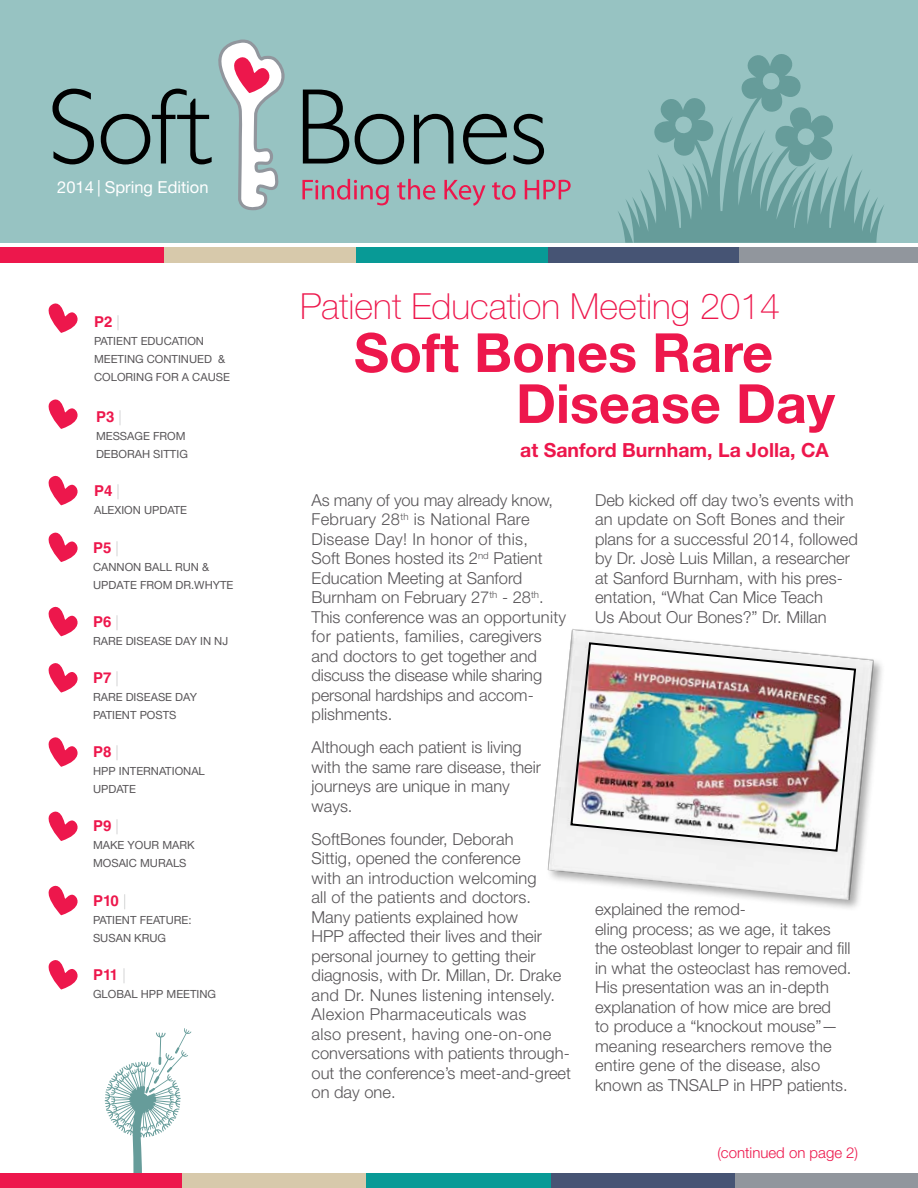
<style>
.page{position:relative;width:918px;height:1188px;background:#fff}
.page>*{position:absolute;margin:0;border:0;box-sizing:border-box;transform-origin:0 0}
.t1{font:700 54px/51px "Helvetica Neue LT Std";color:#ed174c}
.t2{font:100 36px "Helvetica Neue LT Std";color:#ed174c}
.t3{font:700 19.5px "Helvetica Neue LT Std";color:#ed174c}
.t4{font:300 16.5px/19.5px "Helvetica Neue LT Std";color:#585558}
.t5{font:16.5px "Helvetica Neue LT Std";color:#fff}
.t6{font:700 15px "Helvetica LT Std";color:#ed174c}
.t7{font:300 15px "Helvetica Neue LT Std";color:#ed174c}
.t8{font:11.25px/18px "Helvetica Neue LT Std";color:#585558}
.s1{font-family:"Helvetica Neue";font-weight:200;color:#808285}
</style>
<div class="page">
<svg style="left:105px;top:1028px;width:86px;height:145px"></svg>
<div style="left:0;top:1173px;width:183px;height:15px;background:#ed174c"></div>
<div style="left:183px;top:1173px;width:184px;height:15px;background:#d7c9ab"></div>
<div style="left:367px;top:1173px;width:184px;height:15px;background:#089a96"></div>
<div style="left:551px;top:1173px;width:184px;height:15px;background:#465474"></div>
<div style="left:735px;top:1173px;width:183px;height:15px;background:#91969d"></div>
<div style="left:0;top:0;width:918px;height:243px;background:#97c3c2"></div>
<svg style="left:302px;top:179px;width:87px;height:26px"></svg>
<svg style="left:397px;top:179px;width:38px;height:21px"></svg>
<svg style="left:444px;top:180px;width:42px;height:26px"></svg>
<svg style="left:492px;top:182px;width:24px;height:18px"></svg>
<svg style="left:525px;top:180px;width:46px;height:19px"></svg>
<svg style="left:53px;top:89px;width:41px;height:75px"></svg>
<svg style="left:101px;top:40px;width:184px;height:170px"></svg>
<svg style="left:303px;top:90px;width:46px;height:73px"></svg>
<svg style="left:355px;top:114px;width:49px;height:50px"></svg>
<svg style="left:414px;top:114px;width:39px;height:49px"></svg>
<svg style="left:463px;top:114px;width:44px;height:50px"></svg>
<svg style="left:513px;top:114px;width:31px;height:50px"></svg>
<div style="left:0;top:247px;width:164px;height:16px;background:#ed174c"></div>
<div style="left:164px;top:247px;width:192px;height:16px;background:#d7c9ab"></div>
<div style="left:356px;top:247px;width:192px;height:16px;background:#089a96"></div>
<div style="left:548px;top:247px;width:192px;height:16px;background:#465474"></div>
<div style="left:740px;top:247px;width:178px;height:16px;background:#91969d"></div>
<svg style="left:626px;top:54px;width:258px;height:189px"></svg>
<svg style="left:797px;top:127px;width:18px;height:19px"></svg>
<svg style="left:762px;top:72px;width:19px;height:19px"></svg>
<svg style="left:674px;top:116px;width:19px;height:18px"></svg>
<svg style="left:618px;top:210px;width:15px;height:33px"></svg>
<svg style="left:48px;top:303px;width:30px;height:30px"></svg>
<svg style="left:48px;top:399px;width:30px;height:30px"></svg>
<svg style="left:48px;top:475px;width:30px;height:30px"></svg>
<svg style="left:48px;top:532px;width:30px;height:30px"></svg>
<svg style="left:48px;top:606px;width:30px;height:30px"></svg>
<svg style="left:48px;top:663px;width:30px;height:30px"></svg>
<svg style="left:48px;top:737px;width:30px;height:30px"></svg>
<svg style="left:48px;top:811px;width:30px;height:30px"></svg>
<svg style="left:48px;top:885px;width:30px;height:30px"></svg>
<svg style="left:48px;top:960px;width:30px;height:30px"></svg>
<div style="left:546px;top:627px;width:340px;height:285px;background:#000;opacity:.34"></div>
<img style="left:548px;top:627px;width:332px;height:274px">
<img style="left:569px;top:641px;width:288px;height:212px">
<p class="t5" style="left:57px;top:178px;width:153px">2014 | Spring Edition</p>
<p class="t6" style="left:94px;top:313px;width:27px">P2 <span class="s1">|</span></p>
<p class="t8" style="left:94px;top:332px;width:137px">PATIENT EDUCATION<br>MEETING CONTINUED &amp;<br>COLORING FOR A CAUSE</p>
<p class="t6" style="left:96px;top:407px;width:27px">P3 <span class="s1">|</span></p>
<p class="t8" style="left:96px;top:426px;width:93px">MESSAGE FROM<br>DEBORAH SITTIG</p>
<p class="t6" style="left:94px;top:482px;width:27px">P4 <span class="s1">|</span></p>
<p class="t8" style="left:94px;top:501px;width:94px">ALEXION UPDATE</p>
<p class="t6" style="left:93px;top:538px;width:27px">P5 <span class="s1">|</span></p>
<p class="t8" style="left:93px;top:557px;width:142px">CANNON BALL RUN &amp;<br>UPDATE FROM DR.WHYTE</p>
<p class="t6" style="left:93px;top:612px;width:27px">P6 <span class="s1">|</span></p>
<p class="t8" style="left:93px;top:632px;width:137px">RARE DISEASE DAY IN NJ</p>
<p class="t6" style="left:93px;top:669px;width:27px">P7 <span class="s1">|</span></p>
<p class="t8" style="left:93px;top:688px;width:105px">RARE DISEASE DAY<br>PATIENT POSTS</p>
<p class="t6" style="left:93px;top:743px;width:27px">P8 <span class="s1">|</span></p>
<p class="t8" style="left:93px;top:762px;width:113px">HPP INTERNATIONAL<br>UPDATE</p>
<p class="t6" style="left:93px;top:817px;width:27px">P9 <span class="s1">|</span></p>
<p class="t8" style="left:93px;top:836px;width:103px">MAKE YOUR MARK<br>MOSAIC MURALS</p>
<p class="t6" style="left:93px;top:891px;width:35px">P10 <span class="s1">|</span></p>
<p class="t8" style="left:93px;top:911px;width:100px">PATIENT FEATURE:<br>SUSAN KRUG</p>
<p class="t6" style="left:93px;top:966px;width:34px">P11 <span class="s1">|</span></p>
<p class="t8" style="left:93px;top:985px;width:125px">GLOBAL HPP MEETING</p>
<h2 class="t2" style="left:300px;top:286px;width:482px">Patient Education Meeting 2014</h2>
<h1 class="t1" style="left:516px;top:326px;width:320px;text-indent:-162px">Soft Bones Rare<br>Disease Day</h1>
<p class="t3" style="left:520px;top:438px;width:310px">at Sanford Burnham, La Jolla, CA</p>
<p class="t4" style="left:312px;top:490px;width:256px">As many of you may already know,<br>February 28<sup>th</sup> is National Rare<br>Disease Day! In honor of this,<br>Soft Bones hosted its 2<sup>nd</sup> Patient<br>Education Meeting at Sanford<br>Burnham on February 27<sup>th</sup> - 28<sup>th</sup>.<br>This conference was an opportunity for patients, families, caregivers and doctors to get together and discuss the disease while sharing personal hardships and accom&shy;plishments.</p>
<p class="t4" style="left:312px;top:737px;width:231px">Although each patient is living with the same rare disease, their journeys are unique in many ways.</p>
<p class="t4" style="left:312px;top:829px;width:261px">SoftBones founder, Deborah<br>Sittig, opened the conference<br>with an introduction welcoming<br>all of the patients and doctors.<br>Many patients explained how<br>HPP affected their lives and their personal journey to getting their diagnosis, with Dr. Millan, Dr. Drake and Dr. Nunes listening intensely.<br>Alexion Pharmaceuticals was<br>also present, having one-on-one conversations with patients through&shy;out the conference’s meet-and-greet on day one.</p>
<p class="t4" style="left:595px;top:490px;width:264px">Deb kicked off day two’s events with an update on Soft Bones and their plans for a successful 2014, followed by Dr. Josè Luis Millan, a researcher at Sanford Burnham, with his pres&shy;entation, “What Can Mice Teach<br>Us About Our Bones?” Dr. Millan</p>
<p class="t4" style="left:595px;top:899px;width:258px">explained the remod-<br>eling process; as we age, it takes the osteoblast longer to repair and fill in what the osteoclast has removed.<br>His presentation was an in-depth explanation of how mice are bred<br>to produce a “knockout mouse”— meaning researchers remove the entire gene of the disease, also known as TNSALP in HPP patients.</p>
<p class="t7" style="left:717px;top:1144px;width:142px">(continued on page 2)</p>
</div>
